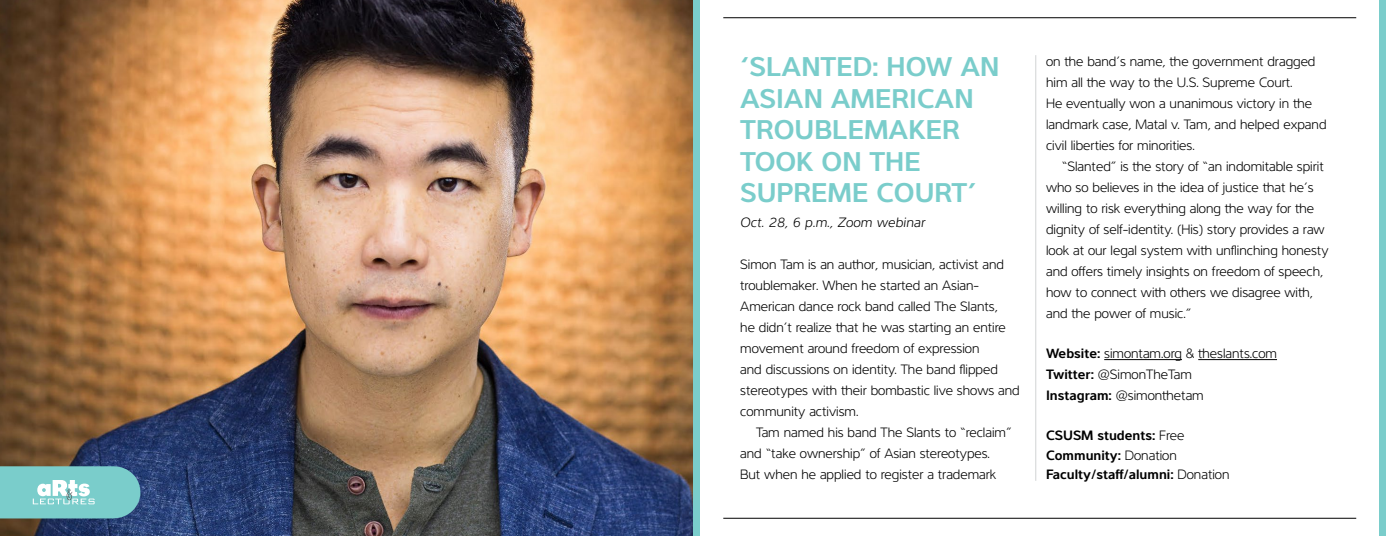
<style>
.page{position:relative;width:1386px;height:536px;background:#fff}
.page>*{position:absolute;margin:0;border:0;box-sizing:border-box;transform-origin:0 0}
.t1{font:700 28px/31.5px "Interval Sans Pro Sem";color:#7acdcb}
.t2{font:300 14px/21px "Interval Sans Pro";color:#000}
.t3{font:700 14px/19.6px "Interval Sans Pro Sem";color:#000}
.t4{font:italic 300 14px "Interval Sans Pro";letter-spacing:.02em;color:#000}
.s1{font-family:"Interval Sans Pro Sem";font-weight:700}
.s2{font-family:"Interval Sans Pro";font-weight:300}
</style>
<div class="page">
<hr style="left:723px;top:17px;width:633px;height:1px;background:#000">
<hr style="left:723px;top:517px;width:633px;height:1px;background:#000">
<hr style="left:1035px;top:55px;width:1px;height:425px;background:#d1d3d4">
<div style="left:693px;top:0;width:6px;height:536px;background:#7acdcb"></div>
<div style="left:1380px;top:0;width:6px;height:536px;background:#7acdcb"></div>
<hr style="left:1104px;top:359px;width:78px;height:1px;background:#000">
<hr style="left:1198px;top:359px;width:79px;height:1px;background:#000">
<img style="left:0;top:0;width:693px;height:536px">
<svg style="left:0;top:466px;width:140px;height:52px;background:#82cbcb"></svg>
<h2 class="t1" style="left:740px;top:48px;width:261px">‘SLANTED: HOW AN<br>ASIAN AMERICAN<br>TROUBLEMAKER<br>TOOK ON THE<br>SUPREME COURT’</h2>
<p class="t4" style="left:740px;top:212px;width:186px">Oct. 28, 6 p.m., Zoom webinar</p>
<p class="t2" style="left:740px;top:252px;width:281px">Simon Tam is an autor, musician, activist and troublemaker. When he started an Asian-American dance rock band called The Slants,<br>he didn’t realize tat he was starting an entire movement around freedom of expression<br>and discussions on identity. The band fipped stereotypes wit teir bombastic live shows and community activism.</p>
<p class="t2" style="left:740px;top:420px;width:273px;text-indent:16px">Tam named his band The Slants to “reclaim” and “take ownership” of Asian stereotypes.<br>But when he applied to register a trademark</p>
<p class="t2" style="left:1046px;top:49px;width:271px">on te band’s name, te government dragged</p>
<p class="t2" style="left:1046px;top:70px;width:248px">him all te way to te U.S. Supreme Court.</p>
<p class="t2" style="left:1046px;top:91px;width:268px">He eventually won a unanimous victory in te</p>
<p class="t2" style="left:1046px;top:112px;width:282px">landmark case, Matal v. Tam, and helped expand</p>
<p class="t2" style="left:1046px;top:133px;width:150px">civil liberties for minorities.</p>
<p class="t2" style="left:1062px;top:154px;width:263px">“Slanted” is te story of “an indomitable spirit</p>
<p class="t2" style="left:1046px;top:175px;width:269px">who so believes in te idea of justice tat he’s</p>
<p class="t2" style="left:1046px;top:196px;width:270px">willing to risk everyting along te way for te</p>
<p class="t2" style="left:1046px;top:217px;width:280px">dignity of self-identity. (His) story provides a raw</p>
<p class="t2" style="left:1046px;top:238px;width:284px">look at our legal system wit unfinching honesty</p>
<p class="t2" style="left:1046px;top:259px;width:279px">and ofers timely insights on freedom of speech,</p>
<p class="t2" style="left:1046px;top:280px;width:268px">how to connect wit oters we disagree wit,</p>
<p class="t2" style="left:1046px;top:301px;width:147px">and te power of music.”</p>
<p class="t2" style="left:1046px;top:342px;width:232px"><span class="s1">Website:</span> simontam.org &amp; teslants.com<br><span class="s1">Twitter:</span> @SimonTheTam<br><span class="s1">Instagram:</span> @simontetam</p>
<p class="t3" style="left:1046px;top:423px;width:185px">CSUSM students: <span class="s2">Free<br></span>Community: <span class="s2">Donation<br></span>Faculty/staf/alumni: <span class="s2">Donation</span></p>
</div>
